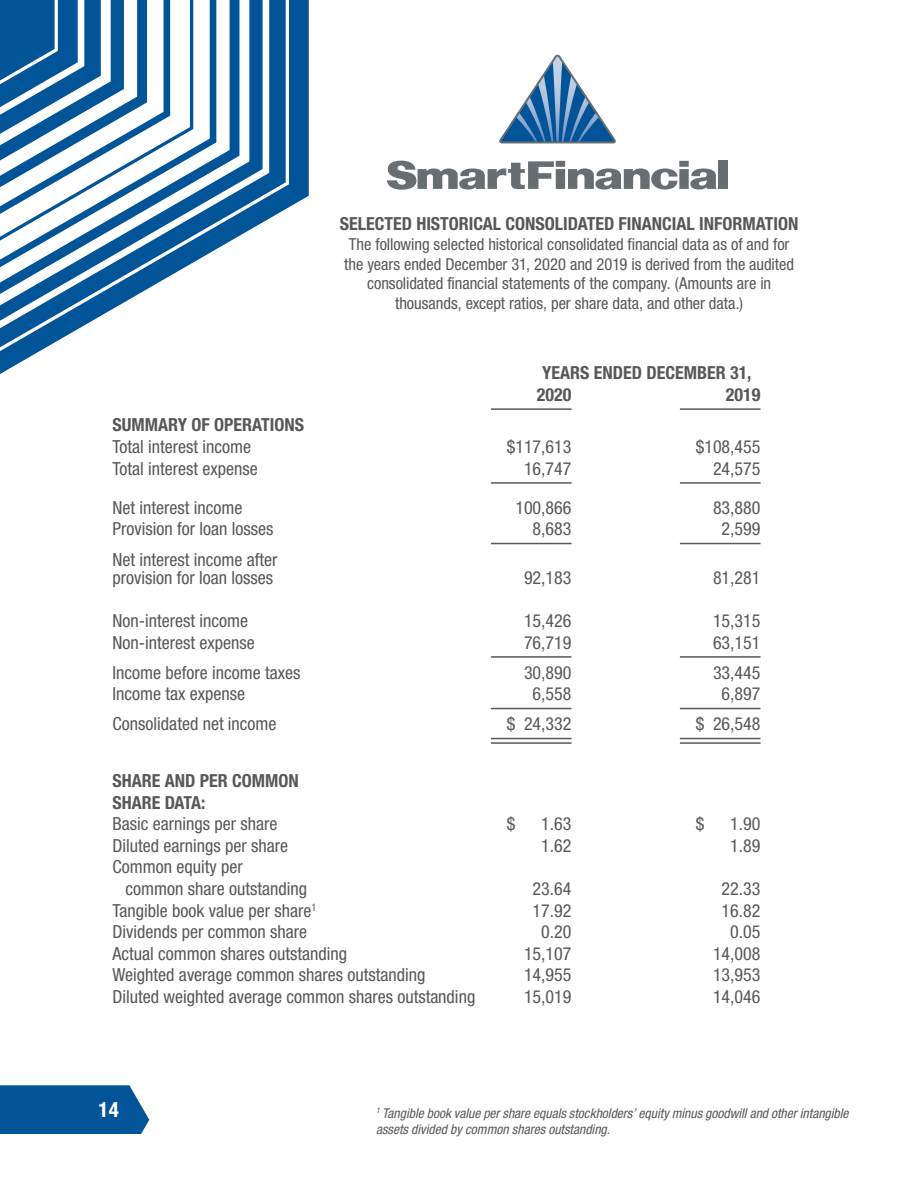
<style>
.page{position:relative;width:918px;height:1188px;background:#fff}
.page>*{position:absolute;margin:0;border:0;box-sizing:border-box;transform-origin:0 0}
.t1{font:700 condensed 21px "Helvetica Neue LT Std";color:#fff}
.t2{font:condensed 18px/18px "Helvetica Neue LT Std";color:#57585a}
.t3{font:700 condensed 18px/21.6px "Helvetica Neue LT Std";color:#57585a}
.t4{font:condensed 16.5px/19.8px "Helvetica Neue LT Std";letter-spacing:-.005em;color:#57585a;text-align:center}
.t5{font:italic condensed 13.5px/16.2px "Helvetica Neue LT Std";color:#57585a}
</style>
<div class="page">
<svg style="left:0;top:0;width:309px;height:374px"></svg>
<svg style="left:0;top:1085px;width:149px;height:49px;background:#0f5e9e"></svg>
<hr style="left:491px;top:408px;width:81px;height:2px;background:#57585a">
<hr style="left:680px;top:408px;width:81px;height:2px;background:#57585a">
<hr style="left:491px;top:482px;width:81px;height:2px;background:#57585a">
<hr style="left:680px;top:482px;width:81px;height:2px;background:#57585a">
<hr style="left:491px;top:543px;width:81px;height:1px;background:#57585a">
<hr style="left:680px;top:543px;width:81px;height:1px;background:#57585a">
<hr style="left:491px;top:656px;width:81px;height:2px;background:#57585a">
<hr style="left:680px;top:656px;width:81px;height:2px;background:#57585a">
<hr style="left:491px;top:708px;width:81px;height:1px;background:#57585a">
<hr style="left:680px;top:708px;width:81px;height:1px;background:#57585a">
<hr style="left:491px;top:738px;width:81px;height:1px;background:#57585a">
<hr style="left:680px;top:738px;width:81px;height:1px;background:#57585a">
<hr style="left:491px;top:742px;width:81px;height:2px;background:#57585a">
<hr style="left:680px;top:742px;width:81px;height:2px;background:#57585a">
<svg style="left:499px;top:54px;width:117px;height:89px"></svg>
<svg style="left:387px;top:161px;width:330px;height:29px"></svg>
<div style="left:719px;top:160px;width:9px;height:29px;background:#676e72"></div>
<p class="t3" style="left:340px;top:212px;width:460px">SELECTED HISTORICAL CONSOLIDATED FINANCIAL INFORMATION</p>
<p class="t4" style="left:344px;top:234px;width:451px">The following selected historical consolidated financial data as of and for the years ended December 31, 2020 and 2019 is derived from the audited consolidated financial statements of the company. (Amounts are in thousands, except ratios, per share data, and other data.)</p>
<p class="t3" style="left:537px;top:362px;width:216px">YEARS ENDED DECEMBER 31,<br>2020</p>
<p class="t3" style="left:726px;top:383px;width:36px">2019</p>
<p class="t3" style="left:113px;top:414px;width:193px">SUMMARY OF OPERATIONS</p>
<p class="t2" style="left:113px;top:438px;width:140px">Total interest income</p>
<p class="t2" style="left:507px;top:438px;width:66px">$117,613</p>
<p class="t2" style="left:696px;top:438px;width:66px">$108,455</p>
<p class="t2" style="left:113px;top:459px;width:147px">Total interest expense</p>
<p class="t2" style="left:524px;top:459px;width:49px">16,747</p>
<p class="t2" style="left:713px;top:459px;width:49px">24,575</p>
<p class="t2" style="left:113px;top:498px;width:131px">Net interest income</p>
<p class="t2" style="left:515px;top:498px;width:58px">100,866</p>
<p class="t2" style="left:713px;top:498px;width:49px">83,880</p>
<p class="t2" style="left:113px;top:520px;width:162px">Provision for loan losses</p>
<p class="t2" style="left:533px;top:520px;width:40px">8,683</p>
<p class="t2" style="left:722px;top:520px;width:40px">2,599</p>
<p class="t2" style="left:113px;top:550px;width:166px">Net interest income after provision for loan losses</p>
<p class="t2" style="left:524px;top:568px;width:49px">92,183</p>
<p class="t2" style="left:713px;top:568px;width:49px">81,281</p>
<p class="t2" style="left:113px;top:612px;width:137px">Non-interest income</p>
<p class="t2" style="left:524px;top:612px;width:49px">15,426</p>
<p class="t2" style="left:713px;top:612px;width:49px">15,315</p>
<p class="t2" style="left:113px;top:633px;width:144px">Non-interest expense</p>
<p class="t2" style="left:524px;top:633px;width:49px">76,719</p>
<p class="t2" style="left:713px;top:633px;width:49px">63,151</p>
<p class="t2" style="left:113px;top:663px;width:189px">Income before income taxes</p>
<p class="t2" style="left:524px;top:663px;width:49px">30,890</p>
<p class="t2" style="left:713px;top:663px;width:49px">33,445</p>
<p class="t2" style="left:113px;top:685px;width:134px">Income tax expense</p>
<p class="t2" style="left:533px;top:685px;width:40px">6,558</p>
<p class="t2" style="left:722px;top:685px;width:40px">6,897</p>
<p class="t2" style="left:113px;top:715px;width:166px">Consolidated net income</p>
<p class="t2" style="left:507px;top:715px;width:66px">$ 24,332</p>
<p class="t2" style="left:696px;top:715px;width:66px">$ 26,548</p>
<p class="t3" style="left:113px;top:770px;width:188px">SHARE AND PER COMMON<br>SHARE DATA:</p>
<p class="t2" style="left:113px;top:815px;width:166px">Basic earnings per share</p>
<p class="t2" style="left:507px;top:815px;width:10px">$</p>
<p class="t2" style="left:541px;top:815px;width:32px">1.63</p>
<p class="t2" style="left:696px;top:815px;width:10px">$</p>
<p class="t2" style="left:730px;top:815px;width:32px">1.90</p>
<p class="t2" style="left:113px;top:836px;width:177px">Diluted earnings per share</p>
<p class="t2" style="left:541px;top:836px;width:32px">1.62</p>
<p class="t2" style="left:730px;top:836px;width:32px">1.89</p>
<p class="t2" style="left:125px;top:856px;width:183px;line-height:21.6px;text-indent:-13px">Common equity per<br>common share outstanding</p>
<p class="t2" style="left:533px;top:880px;width:40px">23.64</p>
<p class="t2" style="left:722px;top:880px;width:40px">22.33</p>
<p class="t2" style="left:113px;top:901px;width:205px">Tangible book value per share<sup>1</sup></p>
<p class="t2" style="left:533px;top:901px;width:40px">17.92</p>
<p class="t2" style="left:722px;top:901px;width:40px">16.82</p>
<p class="t2" style="left:113px;top:923px;width:196px">Dividends per common share</p>
<p class="t2" style="left:541px;top:923px;width:32px">0.20</p>
<p class="t2" style="left:730px;top:923px;width:32px">0.05</p>
<p class="t2" style="left:113px;top:944px;width:236px">Actual common shares outstanding</p>
<p class="t2" style="left:524px;top:944px;width:49px">15,107</p>
<p class="t2" style="left:713px;top:944px;width:49px">14,008</p>
<p class="t2" style="left:113px;top:966px;width:314px">Weighted average common shares outstanding</p>
<p class="t2" style="left:524px;top:966px;width:49px">14,955</p>
<p class="t2" style="left:713px;top:966px;width:49px">13,953</p>
<p class="t2" style="left:113px;top:988px;width:364px">Diluted weighted average common shares outstanding</p>
<p class="t2" style="left:524px;top:988px;width:49px">15,019</p>
<p class="t2" style="left:713px;top:988px;width:49px">14,046</p>
<p class="t1" style="left:99px;top:1097px;width:22px">14</p>
<p class="t5" style="left:376px;top:1105px;width:474px"><sup>1</sup> Tangible book value per share equals stockholders’ equity minus goodwill and other intangible assets divided by common shares outstanding.</p>
</div>
